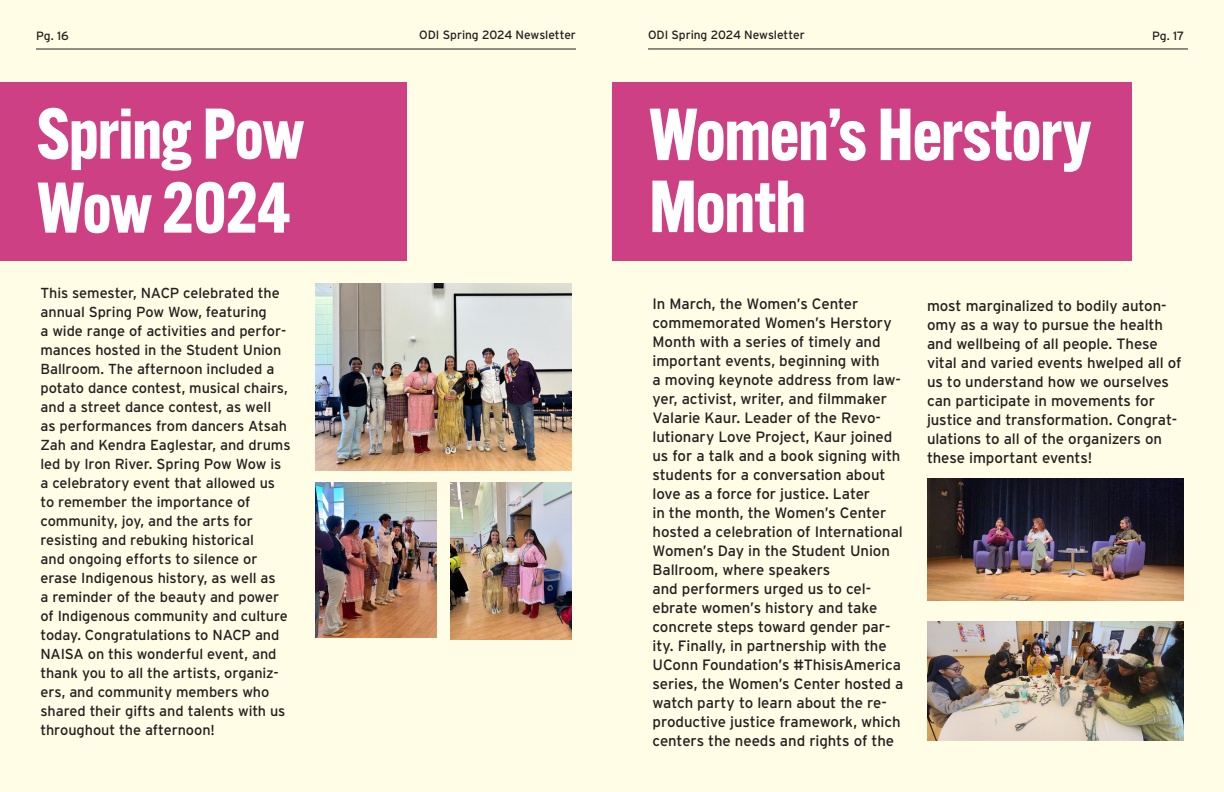
<style>
.page{position:relative;width:1224px;height:792px;background:#fffde5}
.page>*{position:absolute;margin:0;border:0;box-sizing:border-box;transform-origin:0 0}
.t1{font:700 72px/72px "Alternate Gothic ATF";letter-spacing:-.015em;color:#fff}
.t2{font:700 70px "Alternate Gothic ATF";letter-spacing:-.015em;color:#fff}
.t3{font:15px/19px "Interstate";letter-spacing:-.005em;color:#231f20}
.t4{font:14.5px/19px "Interstate";letter-spacing:-.005em;color:#231f20}
.t5{font:12px "Interstate";letter-spacing:-.005em;color:#231f20}
</style>
<div class="page">
<hr style="left:648px;top:48px;width:540px;height:1px;background:#231f20">
<hr style="left:36px;top:49px;width:540px;height:1px;background:#231f20">
<div style="left:0;top:83px;width:407px;height:178px;background:#cd4084"></div>
<img style="left:450px;top:482px;width:122px;height:157px">
<img style="left:315px;top:284px;width:257px;height:187px">
<img style="left:315px;top:482px;width:121px;height:156px">
<div style="left:612px;top:83px;width:520px;height:178px;background:#cd4084"></div>
<img style="left:927px;top:479px;width:257px;height:121px">
<img style="left:927px;top:621px;width:257px;height:120px">
<p class="t5" style="left:36px;top:29px;width:34px">Pg. 16</p>
<p class="t5" style="left:419px;top:28px;width:158px">ODI Spring 2024 Newsletter</p>
<p class="t5" style="left:648px;top:28px;width:158px">ODI Spring 2024 Newsletter</p>
<p class="t5" style="left:1152px;top:29px;width:34px">Pg. 17</p>
<p class="t2" style="left:37px;top:90px;width:269px">Spring Pow</p>
<p class="t2" style="left:37px;top:164px;width:255px">Wow 2024</p>
<p class="t4" style="left:40px;top:283px;width:241px">This semester, NACP celebrated the annual Spring Pow Wow, featuring</p>
<p class="t4" style="left:40px;top:321px;width:252px">a wide range of activities and perfor&shy;mances hosted in the Student Union Ballroom. The afternoon included a potato dance contest, musical chairs, and a street dance contest, as well<br>as performances from dancers Atsah Zah and Kendra Eaglestar, and drums led by Iron River. Spring Pow Wow is</p>
<p class="t4" style="left:40px;top:473px;width:236px">a celebratory event that allowed us</p>
<p class="t4" style="left:40px;top:492px;width:211px">to remember the importance of</p>
<p class="t4" style="left:40px;top:511px;width:214px">community, joy, and the arts for</p>
<p class="t4" style="left:40px;top:530px;width:215px">resisting and rebuking historical</p>
<p class="t4" style="left:40px;top:549px;width:249px">and ongoing efforts to silence or erase Indigenous history, as well as<br>a reminder of the beauty and power of Indigenous community and culture today. Congratulations to NACP and NAISA on this wonderful event, and thank you to all the artists, organiz&shy;ers, and community members who shared their gifts and talents with us throughout the afternoon!</p>
<p class="t1" style="left:649px;top:98px;width:444px">Women’s Herstory<br>Month</p>
<p class="t3" style="left:652px;top:294px;width:207px">In March, the Women’s Center</p>
<p class="t3" style="left:652px;top:313px;width:241px">commemorated Women’s Herstory<br>Month with a series of timely and important events, beginning with</p>
<p class="t3" style="left:652px;top:370px;width:252px">a moving keynote address from law&shy;yer, activist, writer, and filmmaker Valarie Kaur. Leader of the Revo&shy;lutionary Love Project, Kaur joined us for a talk and a book signing with students for a conversation about love as a force for justice. Later<br>in the month, the Women’s Center hosted a celebration of International Women’s Day in the Student Union Ballroom, where speakers</p>
<p class="t3" style="left:652px;top:579px;width:252px">and performers urged us to cel&shy;ebrate women’s history and take concrete steps toward gender par&shy;ity. Finally, in partnership with the UConn Foundation’s #ThisisAmerica series, the Women’s Center hosted a watch party to learn about the re&shy;productive justice framework, which centers the needs and rights of the</p>
<p class="t3" style="left:927px;top:296px;width:241px">most marginalized to bodily auton&shy;omy as a way to pursue the health and wellbeing of all people. These</p>
<p class="t3" style="left:927px;top:353px;width:256px">vital and varied events hwelped all of us to understand how we ourselves can participate in movements for justice and transformation. Congrat&shy;ulations to all of the organizers on these important events!</p>
</div>
